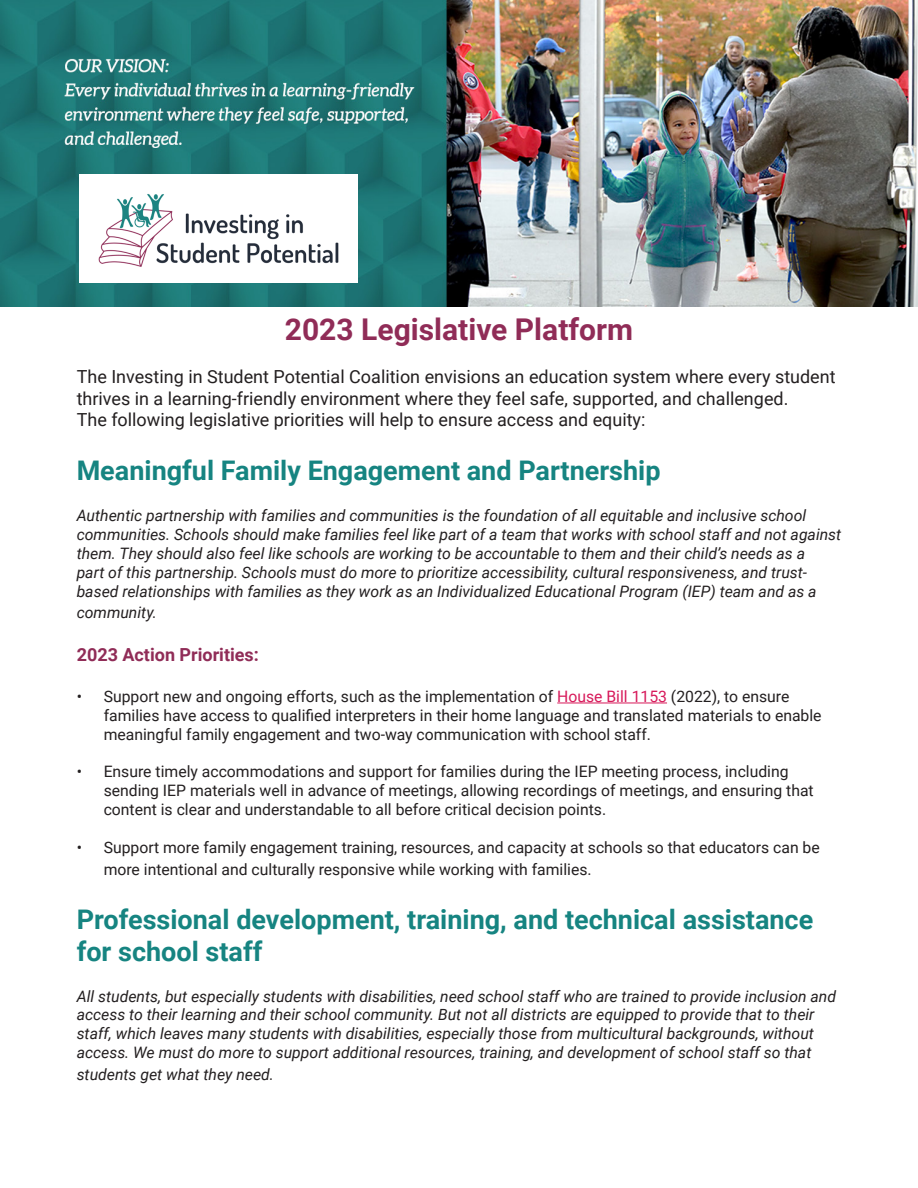
<style>
.page{position:relative;width:918px;height:1188px;background:#fff}
.page>*{position:absolute;margin:0;border:0;box-sizing:border-box;transform-origin:0 0}
.t1{font:700 30px "Roboto";color:#902c57}
.t2{font:700 27px/32.4px "Roboto";color:#168481}
.t3{font:18px/21.6px "Roboto";color:#231f20}
.t4{font:700 18px "Roboto";color:#902c57}
.t5{font:italic 15.75px/18.9px "Roboto";color:#231f20}
.t6{font:15.75px/18.9px "Roboto";color:#231f20}
.s1{color:#d7195a}
</style>
<div class="page">
<img style="left:0;top:0;width:918px;height:307px">
<img style="left:80px;top:175px;width:277px;height:107px">
<hr style="left:557px;top:703px;width:110px;height:1px;background:#d7195a">
<p class="t1" style="left:285px;top:308px;width:350px">2023 Legislative Platform</p>
<p class="t3" style="left:77px;top:365px;width:761px">The Investing in Student Potential Coalition envisions an education system where every student thrives in a learning-friendly environment where they feel safe, supported, and challenged.</p>
<p class="t3" style="left:77px;top:409px;width:570px">The following legislative priorities will help to ensure access and equity:</p>
<p class="t2" style="left:77px;top:454px;width:585px">Meaningful Family Engagement and Partnership</p>
<p class="t5" style="left:77px;top:505px;width:766px">Authentic partnership with families and communities is the foundation of all equitable and inclusive school communities. Schools should make families feel like part of a team that works with school staff and not against them. They should also feel like schools are working to be accountable to them and their child’s needs as a<br>part of this partnership. Schools must do more to prioritize accessibility, cultural responsiveness, and trust&shy;based relationships with families as they work as an Individualized Educational Program (IEP) team and as a</p>
<p class="t5" style="left:77px;top:602px;width:82px">community.</p>
<p class="t4" style="left:77px;top:642px;width:184px">2023 Action Priorities:</p>
<p class="t6" style="left:104px;top:686px;width:719px;text-indent:-27px">• Support new and ongoing efforts, such as the implementation of <span class="s1">House Bill 1153</span> (2022), to ensure families have access to qualified interpreters in their home language and translated materials to enable meaningful family engagement and two-way communication with school staff.</p>
<p class="t6" style="left:104px;top:762px;width:712px;text-indent:-27px">• Ensure timely accommodations and support for families during the IEP meeting process, including sending IEP materials well in advance of meetings, allowing recordings of meetings, and ensuring that content is clear and understandable to all before critical decision points.</p>
<p class="t6" style="left:104px;top:836px;width:718px;line-height:21.6px;text-indent:-27px">• Support more family engagement training, resources, and capacity at schools so that educators can be more intentional and culturally responsive while working with families.</p>
<p class="t2" style="left:77px;top:902px;width:738px">Professional development, training, and technical assistance for school staff</p>
<p class="t5" style="left:77px;top:986px;width:761px">All students, but especially students with disabilities, need school staff who are trained to provide inclusion and access to their learning and their school community. But not all districts are equipped to provide that to their staff, which leaves many students with disabilities, especially those from multicultural backgrounds, without access. We must do more to support additional resources, training, and development of school staff so that</p>
<p class="t5" style="left:77px;top:1064px;width:199px">students get what they need.</p>
</div>
